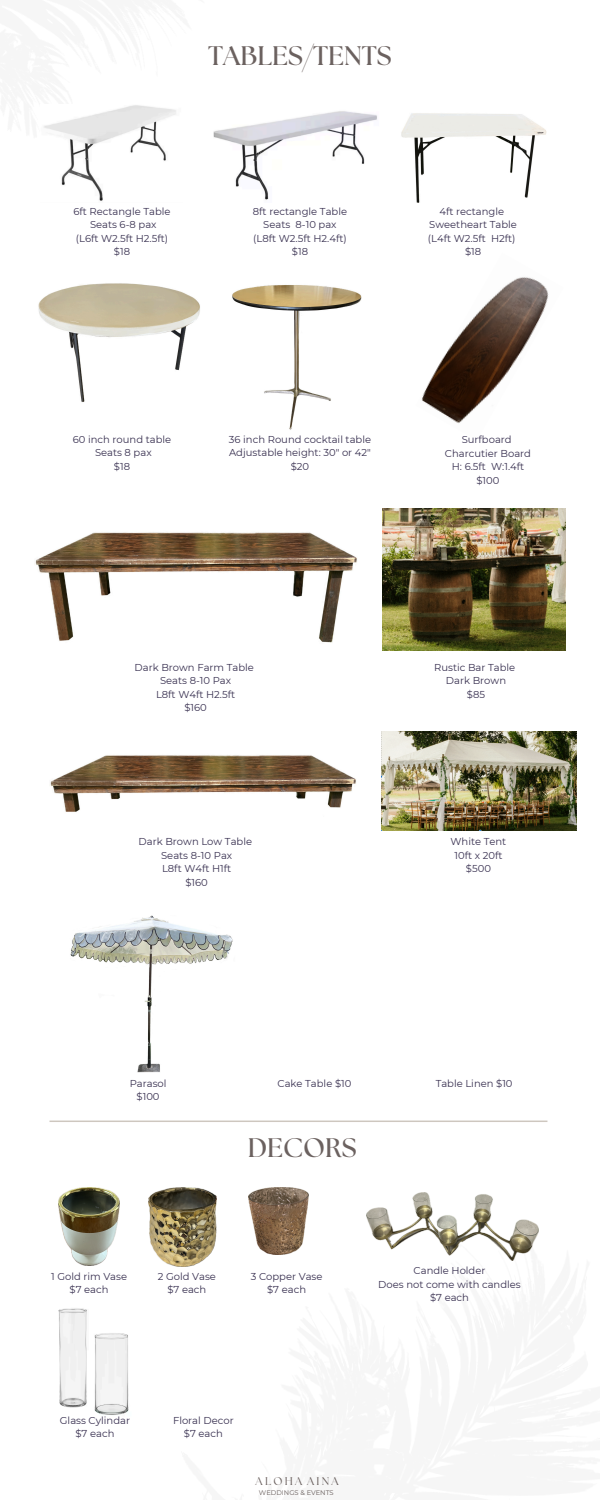
<style>
.page{position:relative;width:600px;height:1500px;background:#fff}
.page>*{position:absolute;margin:0;border:0;box-sizing:border-box;transform-origin:0 0}
.t1{font:700 26.8px "The Seasons";color:#6b615f}
.t2{font:11.1px "The Seasons";letter-spacing:.21em;color:#6b615f}
.t3{font:10px/13.5px "Montserrat";color:#383050;text-align:center}
.t4{font:6.7px "Montserrat";color:#6b615f}
</style>
<div class="page">
<img style="left:232px;top:285px;width:130px;height:145px">
<img style="left:38px;top:283px;width:162px;height:119px">
<img style="left:401px;top:113px;width:146px;height:89px">
<img style="left:213px;top:111px;width:164px;height:89px">
<img style="left:44px;top:105px;width:132px;height:96px">
<img style="left:382px;top:508px;width:184px;height:143px">
<img style="left:50px;top:755px;width:306px;height:57px">
<img style="left:35px;top:532px;width:322px;height:111px">
<img style="left:421px;top:277px;width:128px;height:147px">
<img style="left:381px;top:731px;width:195px;height:100px">
<img style="left:70px;top:915px;width:163px;height:158px">
<img style="left:366px;top:1193px;width:173px;height:43px">
<img style="left:149px;top:1187px;width:67px;height:49px">
<img style="left:249px;top:1187px;width:60px;height:49px">
<img style="left:59px;top:1187px;width:60px;height:78px">
<img style="left:58px;top:1308px;width:55px;height:107px">
<hr style="left:50px;top:1121px;width:497px;height:1px;background:#cec7bf">
<img style="left:113px;top:1236px;width:424px;height:179px">
<h3 class="t1" style="left:208px;top:43px;width:185px">TABLES/TENTS</h3>
<h3 class="t3" style="left:73px;top:204px;width:99px">6ft Rectangle Table<br>Seats 6-8 pax<br>(L6ft W2.5ft H2.5ft) $18</h3>
<h3 class="t3" style="left:253px;top:204px;width:96px">8ft rectangle Table<br>Seats 8-10 pax (L8ft W2.5ft H2.4ft) $18</h3>
<h3 class="t3" style="left:428px;top:204px;width:90px">4ft rectangle<br>Sweetheart Table (L4ft W2.5ft H2ft) $18</h3>
<p class="t3" style="left:73px;top:432px;width:100px">60 inch round table<br>Seats 8 pax<br>$18</p>
<h3 class="t3" style="left:229px;top:432px;width:144px">36 inch Round cocktail table<br>Adjustable height: 30" or 42" $20</h3>
<h1 class="t3" style="left:445px;top:433px;width:88px">Surfboard<br>Charcutier Board<br>H: 6.5ft W:1.4ft $100</h1>
<p class="t3" style="left:135px;top:661px;width:121px">Dark Brown Farm Table<br>Seats 8-10 Pax<br>L8ft W4ft H2.5ft<br>$160</p>
<h3 class="t3" style="left:139px;top:835px;width:115px">Dark Brown Low Table<br>Seats 8-10 Pax<br>L8ft W4ft H1ft<br>$160</h3>
<h3 class="t3" style="left:434px;top:661px;width:83px">Rustic Bar Table<br>Dark Brown<br>$85</h3>
<p class="t3" style="left:451px;top:835px;width:57px">White Tent<br>10ft x 20ft $500</p>
<p class="t3" style="left:130px;top:1076px;width:38px">Parasol $100</p>
<h3 class="t3" style="left:277px;top:1076px;width:75px">Cake Table $10</h3>
<p class="t1" style="left:248px;top:1135px;width:110px">DECORS</p>
<p class="t3" style="left:436px;top:1076px;width:78px">Table Linen $10</p>
<p class="t3" style="left:51px;top:1269px;width:78px">1 Gold rim Vase $7 each</p>
<p class="t3" style="left:158px;top:1269px;width:60px">2 Gold Vase $7 each</p>
<h3 class="t3" style="left:251px;top:1269px;width:73px">3 Copper Vase $7 each</h3>
<h3 class="t3" style="left:378px;top:1264px;width:144px">Candle Holder<br>Does not come with candles $7 each</h3>
<h3 class="t3" style="left:60px;top:1413px;width:72px">Glass Cylindar $7 each</h3>
<h3 class="t3" style="left:173px;top:1413px;width:62px">Floral Decor $7 each</h3>
<h2 class="t2" style="left:256px;top:1476px;width:85px">ALOHA AINA</h2>
<p class="t4" style="left:259px;top:1489px;width:76px">WEDDINGS &amp; EVENTS</p>
</div>
